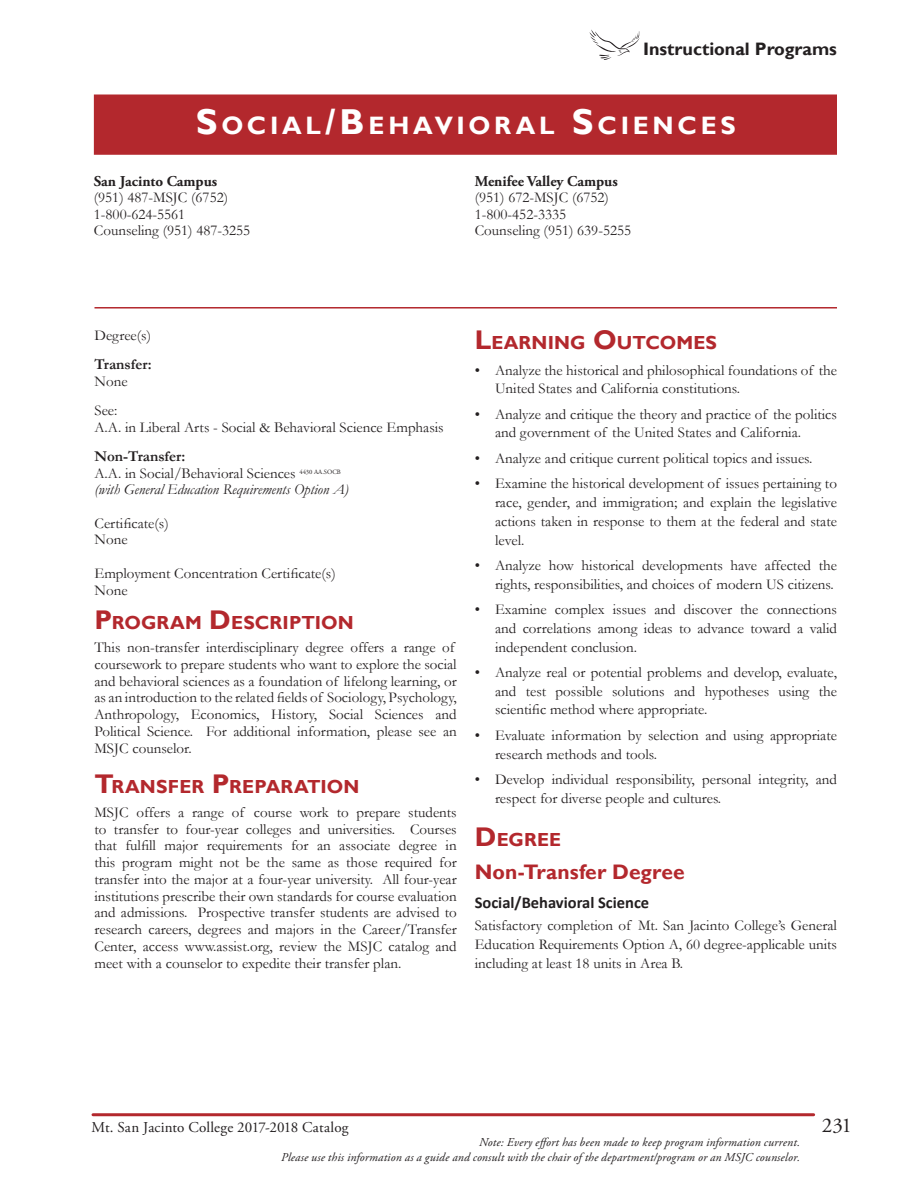
<style>
.page{position:relative;width:918px;height:1188px;background:#fff}
.page>*{position:absolute;margin:0;border:0;box-sizing:border-box;transform-origin:0 0}
.Title_-_Academics{font:700 25.2px "Gill Sans";letter-spacing:.145em;color:#fff}
.Sub_Titles_-_no_TOC{font:700 21px "Gill Sans";letter-spacing:.005em;color:#b3282d}
.t1{font:21px "Adobe Garamond Pro";color:#231f20}
.Title_-_no_TOC{font:700 18.9px "Gill Sans";letter-spacing:.005em;color:#b3282d}
.t2{font:700 18px "Gill Sans";color:#231f20}
.Sub_Sub_Title_Black{font:700 16.5px "Calibri";color:#231f20}
.Garamond_10_11_pt__b{font:15px/16.8px "Garamond";color:#231f20;text-align:justify}
.Body_text_-_bullets{font:15px/18.8px "Garamond";color:#231f20}
.Garamond_10_11_pt__b-2{font:italic 15px "Garamond";color:#231f20}
.t3{font:15px "Adobe Garamond Pro";letter-spacing:.01em;color:#231f20}
.Garamond_10_11_pt__b-3{font:700 15px "Adobe Garamond Pro";color:#231f20}
.Garamond_10_11_pt__b-4{font:700 15px "Garamond";color:#231f20}
.t4{font:italic 12px/14.4px "Adobe Garamond Pro";letter-spacing:.015em;color:#231f20;text-align:right}
.Garamond_10_11_pt__b-5{font:6.6px "Adobe Garamond Pro";color:#231f20}
.s1{font-size:36px}
.s2{font-size:27px}
</style>
<div class="page">
<hr style="left:93px;top:1113px;width:721px;height:3px;background:#b3282d">
<svg style="left:589px;top:29px;width:51px;height:31px"></svg>
<div style="left:94px;top:94px;width:743px;height:61px;background:#b3282d"></div>
<hr style="left:94px;top:307px;width:743px;height:2px;background:#b3282d">
<p class="t2" style="left:643px;top:38px;width:195px">Instructional Programs</p>
<p class="Title_-_Academics" style="left:196px;top:111px;width:542px"><span class="s1">S</span> OCIAL<span class="s1">/B</span>EHAVIORAL <span class="s1">S</span> CI ENCES</p>
<p class="Garamond_10_11_pt__b-3" style="left:94px;top:172px;width:125px">San Jacinto Campus</p>
<p class="Garamond_10_11_pt__b" style="left:94px;top:189px;width:136px">(951) 487-MSJC (6752)</p>
<p class="Garamond_10_11_pt__b" style="left:94px;top:205px;width:93px">1-800-624-5561</p>
<p class="Garamond_10_11_pt__b" style="left:94px;top:222px;width:158px">Counseling (951) 487-3255</p>
<p class="Garamond_10_11_pt__b-3" style="left:475px;top:172px;width:145px">Menifee Valley Campus</p>
<p class="Garamond_10_11_pt__b" style="left:475px;top:189px;width:136px">(951) 672-MSJC (6752)</p>
<p class="Garamond_10_11_pt__b" style="left:475px;top:205px;width:93px">1-800-452-3335</p>
<p class="Garamond_10_11_pt__b" style="left:475px;top:222px;width:158px">Counseling (951) 639-5255</p>
<p class="Garamond_10_11_pt__b" style="left:94px;top:327px;width:58px">Degree(s)</p>
<p class="Garamond_10_11_pt__b-4" style="left:94px;top:354px;width:59px">Transfer:</p>
<p class="Garamond_10_11_pt__b" style="left:94px;top:373px;width:35px">None</p>
<p class="Garamond_10_11_pt__b" style="left:94px;top:402px;width:24px">See:</p>
<p class="Garamond_10_11_pt__b" style="left:94px;top:418px;width:351px">A.A. in Liberal Arts - Social &amp; Behavioral Science Emphasis</p>
<p class="Garamond_10_11_pt__b-4" style="left:94px;top:446px;width:92px">Non-Transfer:</p>
<p class="Garamond_10_11_pt__b" style="left:94px;top:464px;width:203px">A.A. in Social/Behavioral Sciences</p>
<p class="Garamond_10_11_pt__b-5" style="left:299px;top:468px;width:43px">4430 AA.SOCB</p>
<p class="Garamond_10_11_pt__b-2" style="left:94px;top:479px;width:255px">(with General Education Requirements Option A)</p>
<p class="Garamond_10_11_pt__b" style="left:94px;top:514px;width:76px">Certificate(s)</p>
<p class="Garamond_10_11_pt__b" style="left:94px;top:531px;width:35px">None</p>
<p class="Garamond_10_11_pt__b" style="left:94px;top:564px;width:243px">Employment Concentration Certificate(s)</p>
<p class="Garamond_10_11_pt__b" style="left:94px;top:581px;width:35px">None</p>
<p class="Title_-_no_TOC" style="left:94px;top:611px;width:261px"><span class="s2">P</span>ROGRAM <span class="s2">D</span> ESCRI PTION</p>
<p class="Garamond_10_11_pt__b" style="left:94px;top:639px;width:364px;text-align:left">This non-transfer interdisciplinary degree offers a range of coursework to prepare students who want to explore the social and behavioral sciences as a foundation of lifelong learning, or as an introduction to the related fields of Sociology, Psychology, Anthropology, Economics, History, Social Sciences and Political Science. For additional information, please see an MSJC counselor.</p>
<p class="Title_-_no_TOC" style="left:94px;top:776px;width:266px"><span class="s2">T</span>RANSFER <span class="s2">P</span>REPARATION</p>
<p class="Garamond_10_11_pt__b" style="left:94px;top:803px;width:364px">MSJC offers a range of course work to prepare students to transfer to four-year colleges and universities. Courses that fulfill major requirements for an associate degree in this program might not be the same as those required for transfer into the major at a four-year university. All four-year institutions prescribe their own standards for course evaluation and admissions. Prospective transfer students are advised to research careers, degrees and majors in the Career/Transfer Center, access www.assist.org, review the MSJC catalog and meet with a counselor to expedite their transfer plan.</p>
<p class="Title_-_no_TOC" style="left:475px;top:331px;width:244px"><span class="s2">L</span>EARNI NG <span class="s2">O</span>UTCOMES</p>
<p class="Body_text_-_bullets" style="left:495px;top:360px;width:344px;text-indent:-20px">• Analyze the historical and philosophical foundations of the<br>United States and California constitutions.</p>
<p class="Body_text_-_bullets" style="left:495px;top:404px;width:344px;text-indent:-20px">• Analyze and critique the theory and practice of the politics and government of the United States and California.</p>
<p class="Body_text_-_bullets" style="left:475px;top:448px;width:339px">• Analyze and critique current political topics and issues.</p>
<p class="Body_text_-_bullets" style="left:495px;top:474px;width:344px;text-align:justify;text-indent:-20px">• Examine the historical development of issues pertaining to race, gender, and immigration; and explain the legislative actions taken in response to them at the federal and state level.</p>
<p class="Body_text_-_bullets" style="left:475px;top:556px;width:364px;text-align:right">• Analyze how historical developments have affected the rights, responsibilities, and choices of modern US citizens.</p>
<p class="Body_text_-_bullets" style="left:495px;top:600px;width:344px;text-align:justify;text-indent:-20px">• Examine complex issues and discover the connections and correlations among ideas to advance toward a valid independent conclusion.</p>
<p class="Body_text_-_bullets" style="left:495px;top:663px;width:344px;text-align:justify;text-indent:-20px">• Analyze real or potential problems and develop, evaluate, and test possible solutions and hypotheses using the scientific method where appropriate.</p>
<p class="Body_text_-_bullets" style="left:495px;top:725px;width:343px;text-indent:-20px">• Evaluate information by selection and using appropriate research methods and tools.</p>
<p class="Body_text_-_bullets" style="left:495px;top:770px;width:343px;text-indent:-20px">• Develop individual responsibility, personal integrity, and respect for diverse people and cultures.</p>
<p class="Title_-_no_TOC" style="left:475px;top:828px;width:88px"><span class="s2">D</span>EGREE</p>
<p class="Sub_Titles_-_no_TOC" style="left:475px;top:859px;width:211px">Non-Transfer Degree</p>
<p class="Sub_Sub_Title_Black" style="left:475px;top:892px;width:176px">Social/Behavioral Science</p>
<p class="Garamond_10_11_pt__b" style="left:475px;top:916px;width:364px;line-height:18.8px">Satisfactory completion of Mt. San Jacinto College’s General Education Requirements Option A, 60 degree-applicable units including at least 18 units in Area B.</p>
<p class="t3" style="left:92px;top:1118px;width:258px">Mt. San Jacinto College 2017-2018 Catalog</p>
<h2 class="t1" style="left:822px;top:1113px;width:32px">231</h2>
<p class="t4" style="left:281px;top:1136px;width:521px">Note: Every effort has been made to keep program information current.<br>Please use this information as a guide and consult with the chair of the department/program or an MSJC counselor.</p>
</div>
